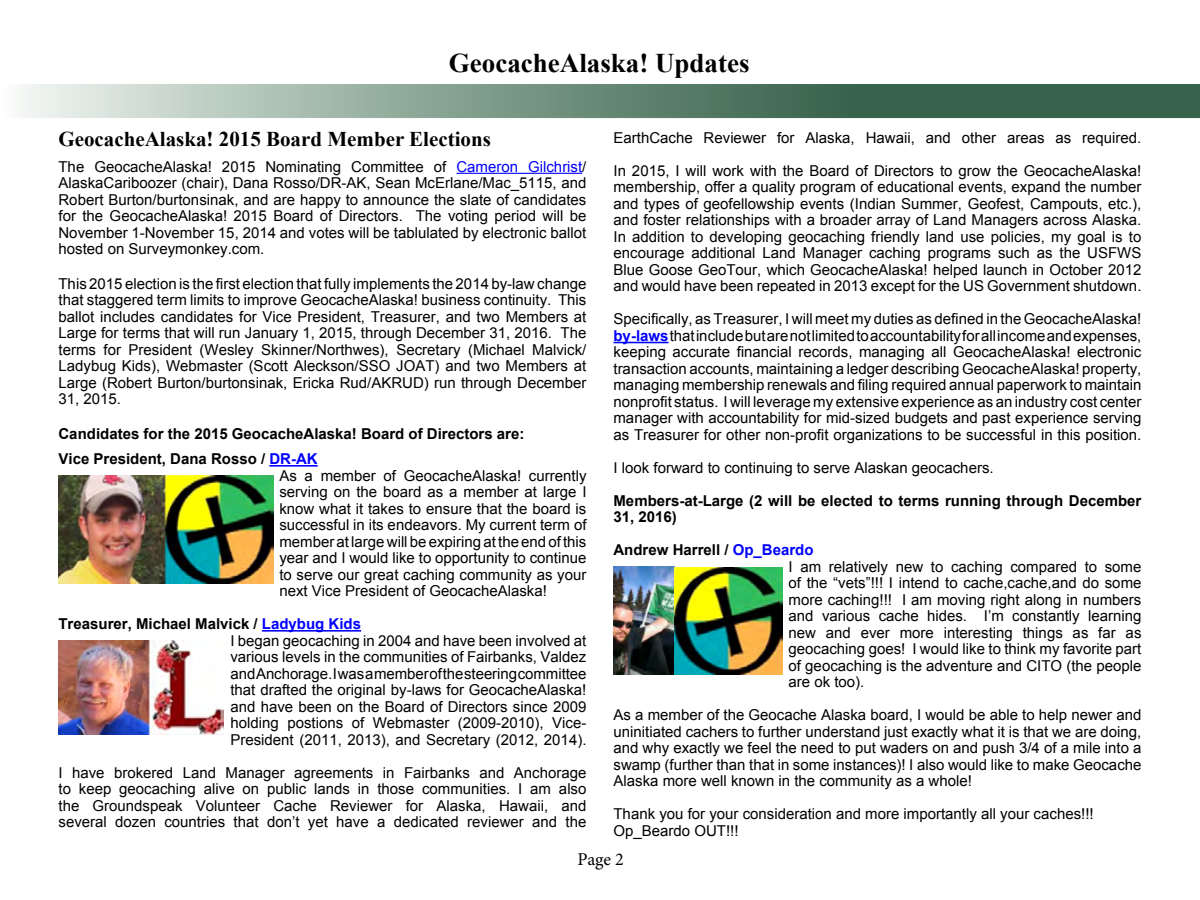
<style>
.page{position:relative;width:1200px;height:900px;background:#fff}
.page>*{position:absolute;margin:0;border:0;box-sizing:border-box;transform-origin:0 0}
.t1{font:700 27px "Times New Roman";color:#000}
.t2{font:700 21px "Times New Roman";color:#000}
.t3{font:18px "Minion Pro";color:#000}
.t4{font:15px/16.5px "Arial";color:#000;text-align:justify}
.t5{font:700 15px/16.5px "Arial";color:#000}
.s1{color:#00f}
.s2{font-weight:700}
.s3{font-weight:700;color:#00f}
</style>
<div class="page">
<svg style="left:21px;top:87px;width:1176px;height:28px;background:#749381"></svg>
<div style="left:1px;top:84px;width:1199px;height:34px;border:2px solid #fff"></div>
<hr style="left:614px;top:342px;width:55px;height:1px;background:#00f">
<hr style="left:456px;top:173px;width:126px;height:1px;background:#00f">
<hr style="left:269px;top:465px;width:49px;height:2px;background:#00f">
<hr style="left:262px;top:630px;width:99px;height:2px;background:#00f">
<img style="left:58px;top:476px;width:215px;height:107px">
<img style="left:614px;top:566px;width:169px;height:109px">
<img style="left:58px;top:640px;width:166px;height:94px">
<h1 class="t1" style="left:449px;top:45px;width:302px">GeocacheAlaska! Updates</h1>
<h2 class="t2" style="left:58px;top:125px;width:434px">GeocacheAlaska! 2015 Board Member Elections</h2>
<p class="t4" style="left:58px;top:158px;width:530px">The GeocacheAlaska! 2015 Nominating Committee of <span class="s1">Cameron Gilchrist</span>/ AlaskaCariboozer (chair), Dana Rosso/DR-AK, Sean McErlane/Mac_5115, and Robert Burton/burtonsinak, and are happy to announce the slate of candidates for the GeocacheAlaska! 2015 Board of Directors. The voting period will be November 1-November 15, 2014 and votes will be tablulated by electronic ballot hosted on Surveymonkey.com.</p>
<p class="t4" style="left:58px;top:275px;width:529px">This 2015 election is the first election that fully implements the 2014 by-law change that staggered term limits to improve GeocacheAlaska! business continuity. This ballot includes candidates for Vice President, Treasurer, and two Members at Large for terms that will run January 1, 2015, through December 31, 2016. The terms for President (Wesley Skinner/Northwes), Secretary (Michael Malvick/ Ladybug Kids), Webmaster (Scott Aleckson/SSO JOAT) and two Members at Large (Robert Burton/burtonsinak, Ericka Rud/AKRUD) run through December 31, 2015.</p>
<p class="t5" style="left:58px;top:421px;width:467px;line-height:25.5px">Candidates for the 2015 GeocacheAlaska! Board of Directors are:<br>Vice President, Dana Rosso / <span class="s1">DR-AK</span></p>
<p class="t4" style="left:279px;top:467px;width:309px">As a member of GeocacheAlaska! currently serving on the board as a member at large I know what it takes to ensure that the board is successful in its endeavors. My current term of member at large will be expiring at the end of this year and I would like to opportunity to continue to serve our great caching community as your next Vice President of GeocacheAlaska!</p>
<p class="t4" style="left:230px;top:616px;width:358px;text-align:left;text-indent:-172px"><span class="s2">Treasurer, Michael Malvick /</span> <span class="s3">Ladybug Kids<br></span>I began geocaching in 2004 and have been involved at various levels in the communities of Fairbanks, Valdez and Anchorage. I was a member of the steering committee that drafted the original by-laws for GeocacheAlaska! and have been on the Board of Directors since 2009 holding postions of Webmaster (2009-2010), Vice-President (2011, 2013), and Secretary (2012, 2014).</p>
<p class="t4" style="left:58px;top:764px;width:530px">I have brokered Land Manager agreements in Fairbanks and Anchorage to keep geocaching alive on public lands in those communities. I am also the Groundspeak Volunteer Cache Reviewer for Alaska, Hawaii, and several dozen countries that don’t yet have a dedicated reviewer and the</p>
<p class="t4" style="left:614px;top:130px;width:529px">EarthCache Reviewer for Alaska, Hawaii, and other areas as required.</p>
<p class="t4" style="left:614px;top:163px;width:530px">In 2015, I will work with the Board of Directors to grow the GeocacheAlaska! membership, offer a quality program of educational events, expand the number and types of geofellowship events (Indian Summer, Geofest, Campouts, etc.), and foster relationships with a broader array of Land Managers across Alaska.<br>In addition to developing geocaching friendly land use policies, my goal is to encourage additional Land Manager caching programs such as the USFWS Blue Goose GeoTour, which GeocacheAlaska! helped launch in October 2012 and would have been repeated in 2013 except for the US Government shutdown.</p>
<p class="t4" style="left:614px;top:311px;width:529px">Specifically, as Treasurer, I will meet my duties as defined in the GeocacheAlaska! <span class="s3">by-laws</span> that include but are not limited to accountability for all income and expenses, keeping accurate financial records, managing all GeocacheAlaska! electronic transaction accounts, maintaining a ledger describing GeocacheAlaska! property, managing membership renewals and filing required annual paperwork to maintain nonprofit status. I will leverage my extensive experience as an industry cost center manager with accountability for mid-sized budgets and past experience serving as Treasurer for other non-profit organizations to be successful in this position.</p>
<p class="t4" style="left:614px;top:460px;width:382px">I look forward to continuing to serve Alaskan geocachers.</p>
<p class="t5" style="left:614px;top:493px;width:529px">Members-at-Large (2 will be elected to terms running through December<br>31, 2016)</p>
<p class="t4" style="left:789px;top:542px;width:354px;text-align:left;text-indent:-175px"><span class="s2">Andrew Harrell /</span> <span class="s3">Op_Beardo<br></span>I am relatively new to caching compared to some of the “vets”!!! I intend to cache,cache,and do some more caching!!! I am moving right along in numbers and various cache hides. I’m constantly learning new and ever more interesting things as far as geocaching goes! I would like to think my favorite part of geocaching is the adventure and CITO (the people are ok too).</p>
<p class="t4" style="left:614px;top:707px;width:530px">As a member of the Geocache Alaska board, I would be able to help newer and uninitiated cachers to further understand just exactly what it is that we are doing, and why exactly we feel the need to put waders on and push 3/4 of a mile into a swamp (further than that in some instances)! I also would like to make Geocache Alaska more well known in the community as a whole!</p>
<p class="t4" style="left:614px;top:806px;width:482px">Thank you for your consideration and more importantly all your caches!!!<br>Op_Beardo OUT!!!</p>
<p class="t3" style="left:578px;top:847px;width:48px">Page 2</p>
</div>
